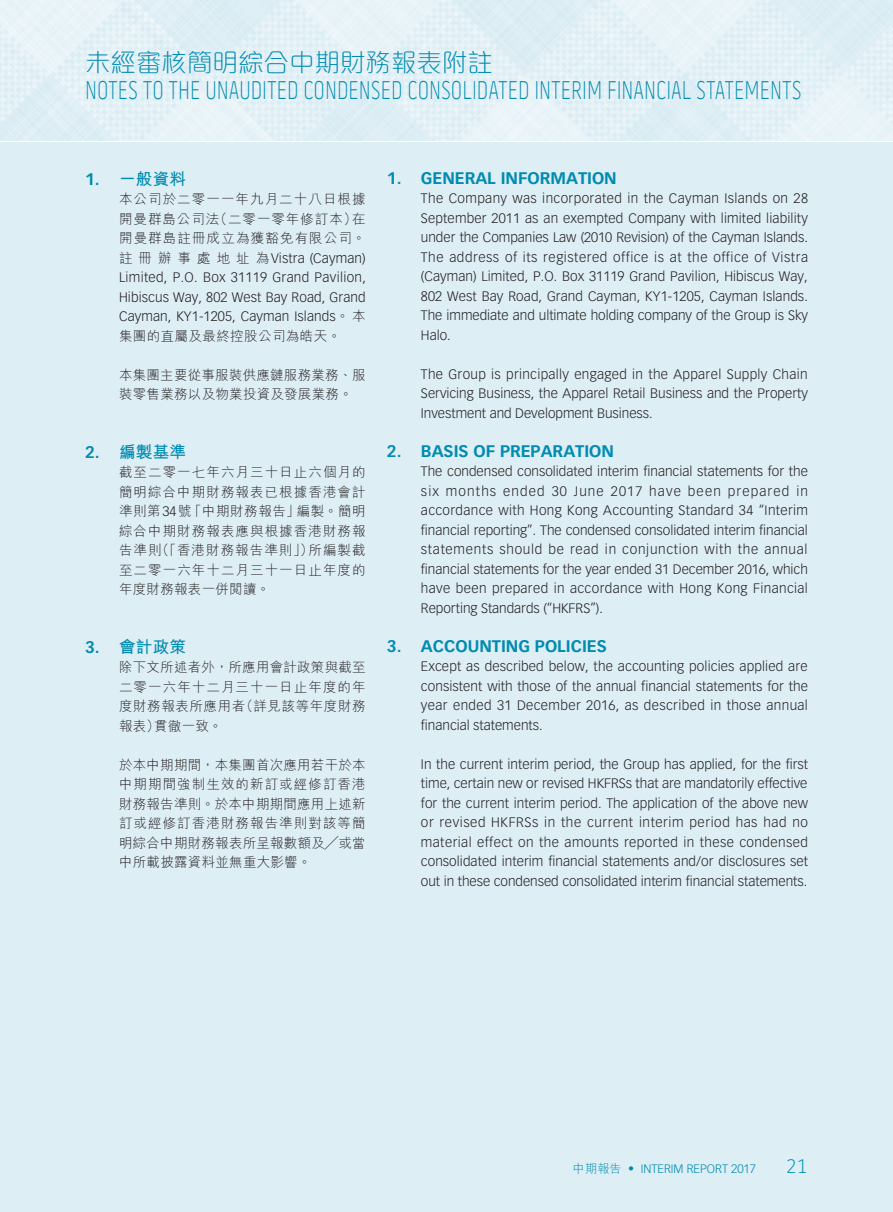
<style>
.page{position:relative;width:893px;height:1212px;background:#fff}
.page>*{position:absolute;margin:0;border:0;box-sizing:border-box;transform-origin:0 0}
.t1{font:100 25.5px "Battersea";color:#008bb0;scale:.75 1}
.t2{font:300 25.5px "M Elle HK";color:#008bb0}
.t3{font:100 19.5px "Battersea";color:#008bb0}
._01_H1_E{font:700 16.5px "Vectora LT Std";color:#008bb0}
._001_H1_C{font:700 16.5px "M Hei HK";letter-spacing:.02em;color:#008bb0}
._00_txt_E{font:300 13.5px/19.5px "Vectora LT Std";color:#231f20;text-align:justify}
._000_txt_C{font:300 13.5px/19.5px "M Hei HK";letter-spacing:.03em;color:#231f20;text-align:justify}
._000_txt_C-2{font:300 13.5px/19.5px "Vectora LT Std";letter-spacing:.01em;color:#231f20;text-align:justify}
.t4{font:300 12px "Vectora LT Std";color:#008bb0}
.s1{font-family:"Vectora LT Std"}
.s2{font-family:"M Hei HK"}
</style>
<div class="page">
<img style="left:0;top:0;width:893px;height:140px">
<div style="left:0;top:143px;width:893px;height:1069px;background:#ddeef5"></div>
<p class="t2" style="left:85px;top:49px;width:409px">未經審核簡明綜合中期財務報表附註</p>
<p class="t1" style="left:85px;top:75px;width:957px">NOTES TO THE UNAUDITED CONDENSED CONSOLIDATED INTERIM FINANCIAL STATEMENTS</p>
<p class="_001_H1_C" style="left:85px;top:167px;width:103px"><span class="s1">1.</span> 一般資料</p>
<p class="_000_txt_C-2" style="left:119px;top:190px;width:248px"><span class="s2">本公司於二零一一年九月二十八日根據開曼群島公司法（二零一零年修訂本）在開曼群島註冊成立為獲豁免有限公司。註冊辦事處地址為</span>Vistra (Cayman)<br>Limited, P.O. Box 31119 Grand Pavilion, Hibiscus Way, 802 West Bay Road, Grand Cayman, KY1-1205, Cayman Islands<span class="s2">。本集團的直屬及最終控股公司為皓天。</span></p>
<p class="_000_txt_C" style="left:119px;top:365px;width:248px">本集團主要從事服裝供應鏈服務業務、服裝零售業務以及物業投資及發展業務。</p>
<p class="_001_H1_C" style="left:85px;top:440px;width:103px"><span class="s1">2.</span> 編製基準</p>
<p class="_000_txt_C" style="left:119px;top:462px;width:248px">截至二零一七年六月三十日止六個月的簡明綜合中期財務報表已根據香港會計準則第<span class="s1">34</span>號「中期財務報告」編製。簡明綜合中期財務報表應與根據香港財務報告準則（「香港財務報告準則」）所編製截至二零一六年十二月三十一日止年度的年度財務報表一併閱讀。</p>
<p class="_001_H1_C" style="left:85px;top:635px;width:103px"><span class="s1">3.</span> 會計政策</p>
<p class="_000_txt_C" style="left:119px;top:657px;width:248px">除下文所述者外，所應用會計政策與截至二零一六年十二月三十一日止年度的年度財務報表所應用者（詳見該等年度財務報表）貫徹一致。</p>
<p class="_000_txt_C" style="left:119px;top:755px;width:248px">於本中期期間，本集團首次應用若干於本中期期間強制生效的新訂或經修訂香港財務報告準則。於本中期期間應用上述新訂或經修訂香港財務報告準則對該等簡明綜合中期財務報表所呈報數額及╱或當中所載披露資料並無重大影響。</p>
<p class="_01_H1_E" style="left:387px;top:168px;width:231px">1. GENERAL INFORMATION</p>
<p class="_00_txt_E" style="left:421px;top:189px;width:389px">The Company was incorporated in the Cayman Islands on 28<br>September 2011 as an exempted Company with limited liability under the Companies Law (2010 Revision) of the Cayman Islands.<br>The address of its registered office is at the office of Vistra (Cayman) Limited, P.O. Box 31119 Grand Pavilion, Hibiscus Way, 802 West Bay Road, Grand Cayman, KY1-1205, Cayman Islands.<br>The immediate and ultimate holding company of the Group is Sky Halo.</p>
<p class="_00_txt_E" style="left:421px;top:364px;width:388px">The Group is principally engaged in the Apparel Supply Chain Servicing Business, the Apparel Retail Business and the Property Investment and Development Business.</p>
<p class="_01_H1_E" style="left:387px;top:441px;width:229px">2. BASIS OF PREPARATION</p>
<p class="_00_txt_E" style="left:421px;top:462px;width:389px">The condensed consolidated interim financial statements for the six months ended 30 June 2017 have been prepared in accordance with Hong Kong Accounting Standard 34 “Interim financial reporting”. The condensed consolidated interim financial statements should be read in conjunction with the annual financial statements for the year ended 31 December 2016, which have been prepared in accordance with Hong Kong Financial Reporting Standards (“HKFRS”).</p>
<p class="_01_H1_E" style="left:387px;top:636px;width:221px">3. ACCOUNTING POLICIES</p>
<p class="_00_txt_E" style="left:421px;top:657px;width:388px">Except as described below, the accounting policies applied are consistent with those of the annual financial statements for the year ended 31 December 2016, as described in those annual financial statements.</p>
<p class="_00_txt_E" style="left:421px;top:754px;width:389px">In the current interim period, the Group has applied, for the first time, certain new or revised HKFRSs that are mandatorily effective for the current interim period. The application of the above new or revised HKFRSs in the current interim period has had no material effect on the amounts reported in these condensed consolidated interim financial statements and/or disclosures set out in these condensed consolidated interim financial statements.</p>
<p class="t4" style="left:573px;top:1162px;width:185px"><span class="s2">中期報告 •</span> INTERIM REPORT 2017</p>
<p class="t3" style="left:786px;top:1154px;width:24px">21</p>
</div>
